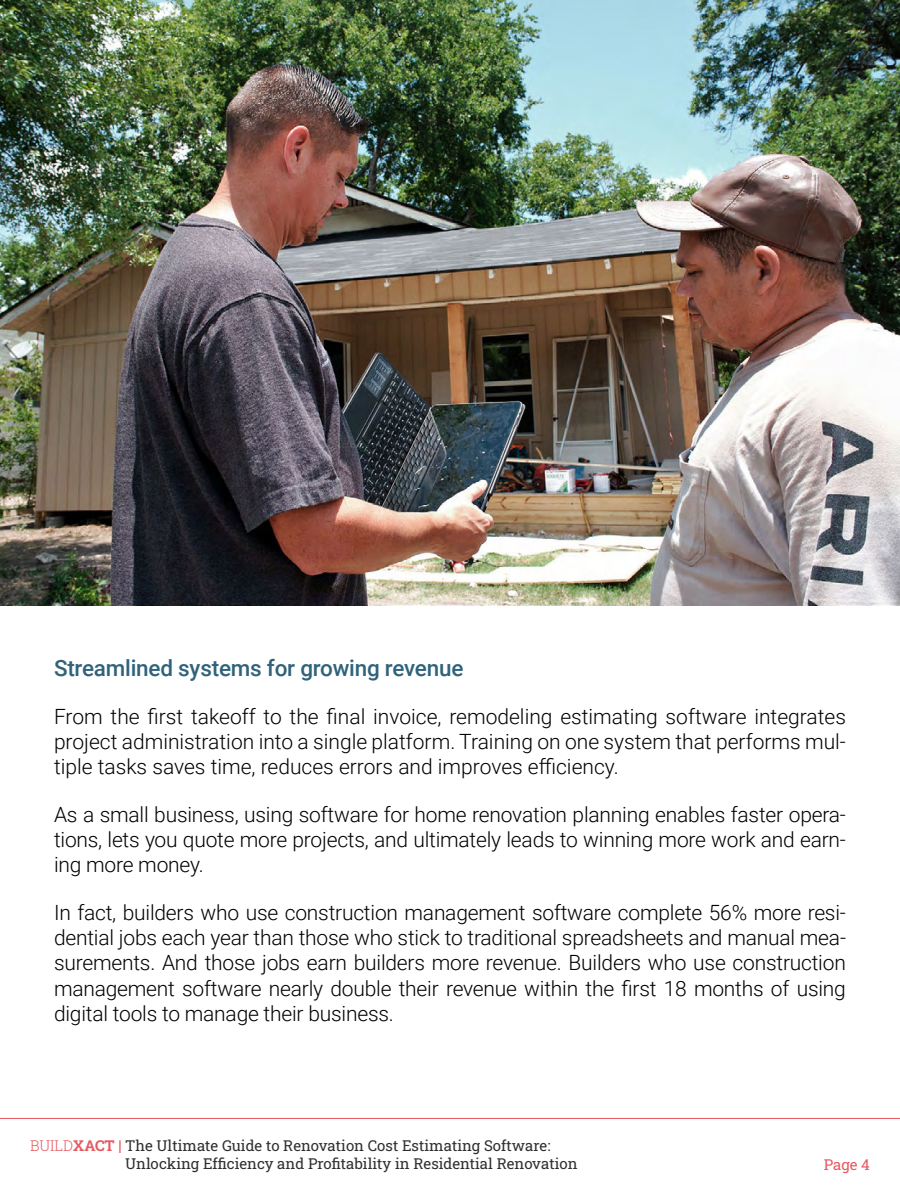
<style>
.page{position:relative;width:900px;height:1200px;background:#fff}
.page>*{position:absolute;margin:0;border:0;box-sizing:border-box;transform-origin:0 0}
.t1{font:500 22.5px "Roboto";letter-spacing:-.01em;color:#30637b}
.t2{font:300 21px/25.2px "Roboto";letter-spacing:-.01em;color:#000;text-align:justify}
.t3{font:15px/18px "Roboto Slab";color:#2f2f31}
.t4{font:15px "Roboto Slab";color:#e65a60}
.s1{font-weight:300;color:#e65a60}
.s2{font-weight:700;color:#e65a60}
</style>
<div class="page">
<img style="left:0;top:0;width:900px;height:605px">
<hr style="left:0;top:1118px;width:900px;height:1px;background:#e65a60">
<p class="t1" style="left:54px;top:658px;width:411px">Streamlined systems for growing revenue</p>
<p class="t2" style="left:54px;top:703px;width:794px">From the first takeoff to the final invoice, remodeling estimating software integrates project administration into a single platform. Training on one system that performs mul&shy;tiple tasks saves time, reduces errors and improves efficiency.</p>
<p class="t2" style="left:54px;top:801px;width:793px">As a small business, using software for home renovation planning enables faster opera&shy;tions, lets you quote more projects, and ultimately leads to winning more work and earn&shy;ing more money.</p>
<p class="t2" style="left:54px;top:899px;width:794px">In fact, builders who use construction management software complete 56% more resi&shy;dential jobs each year than those who stick to traditional spreadsheets and manual mea&shy;surements. And those jobs earn builders more revenue. Builders who use construction management software nearly double their revenue within the first 18 months of using digital tools to manage their business.</p>
<p class="t3" style="left:125px;top:1138px;width:454px;text-indent:-95px"><span class="s1">BUILD</span><span class="s2">XACT |</span> The Ultimate Guide to Renovation Cost Estimating Software:<br>Unlocking Efficiency and Profitability in Residential Renovation</p>
<p class="t4" style="left:824px;top:1159px;width:48px">Page 4</p>
</div>
